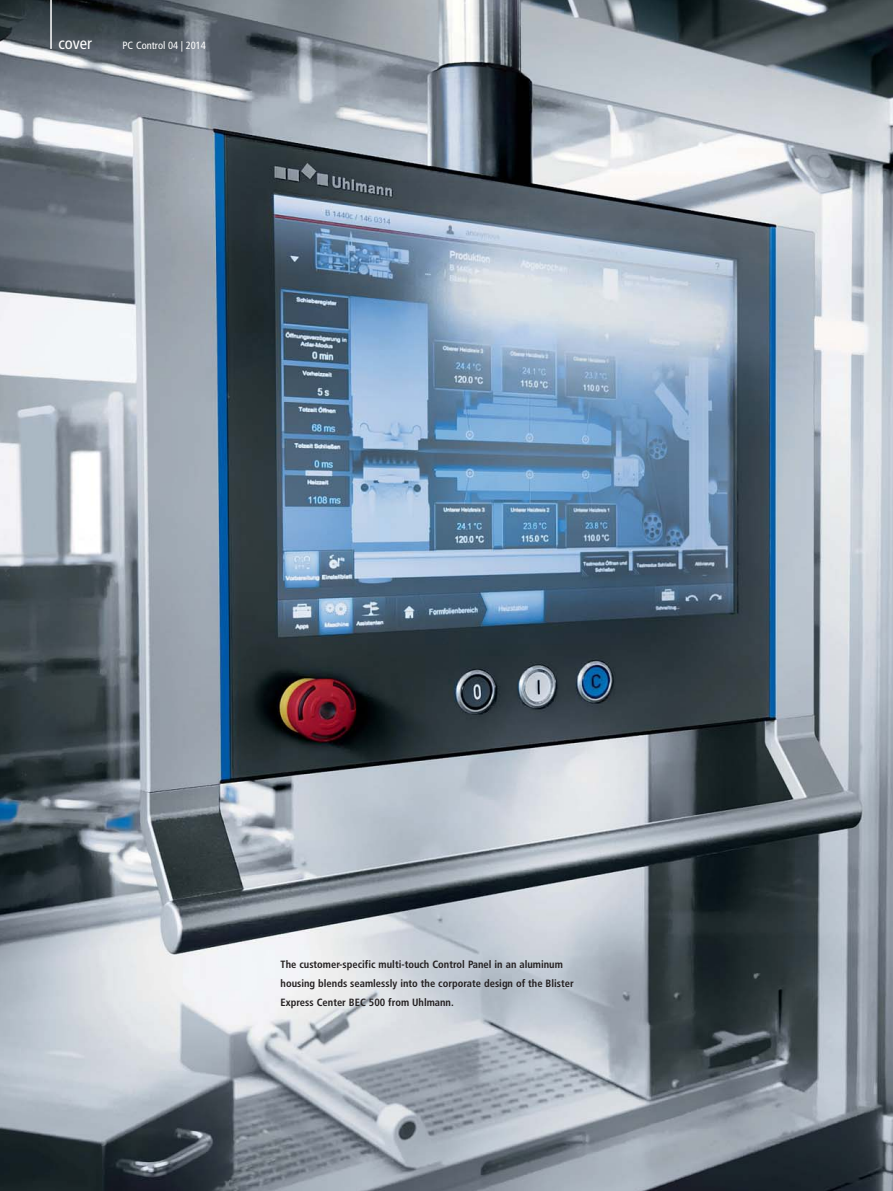
<style>
.page{position:relative;width:893px;height:1191px;background:#fff}
.page>*{position:absolute;margin:0;border:0;box-sizing:border-box;transform-origin:0 0}
.t1{font:condensed 16.5px "Frutiger LT Pro";color:#fff}
.t2{font:700 condensed 10.5px/19.2px "Frutiger LT Pro";color:#231f20}
.t3{font:condensed 10.5px "Frutiger LT Pro";color:#fff}
</style>
<div class="page">
<img style="left:0;top:0;width:893px;height:1190px">
<hr style="left:50px;top:0;width:2px;height:49px;background:#fff">
<h1 class="t1" style="left:58px;top:37px;width:35px">cover</h1>
<p class="t3" style="left:123px;top:41px;width:85px">PC Control 04 | 2014</p>
<p class="t2" style="left:281px;top:955px;width:295px">The customer-specific multi-touch Control Panel in an aluminum housing blends seamlessly into the corporate design of the Blister<br>Express Center BEC 500 from Uhlmann.</p>
</div>
